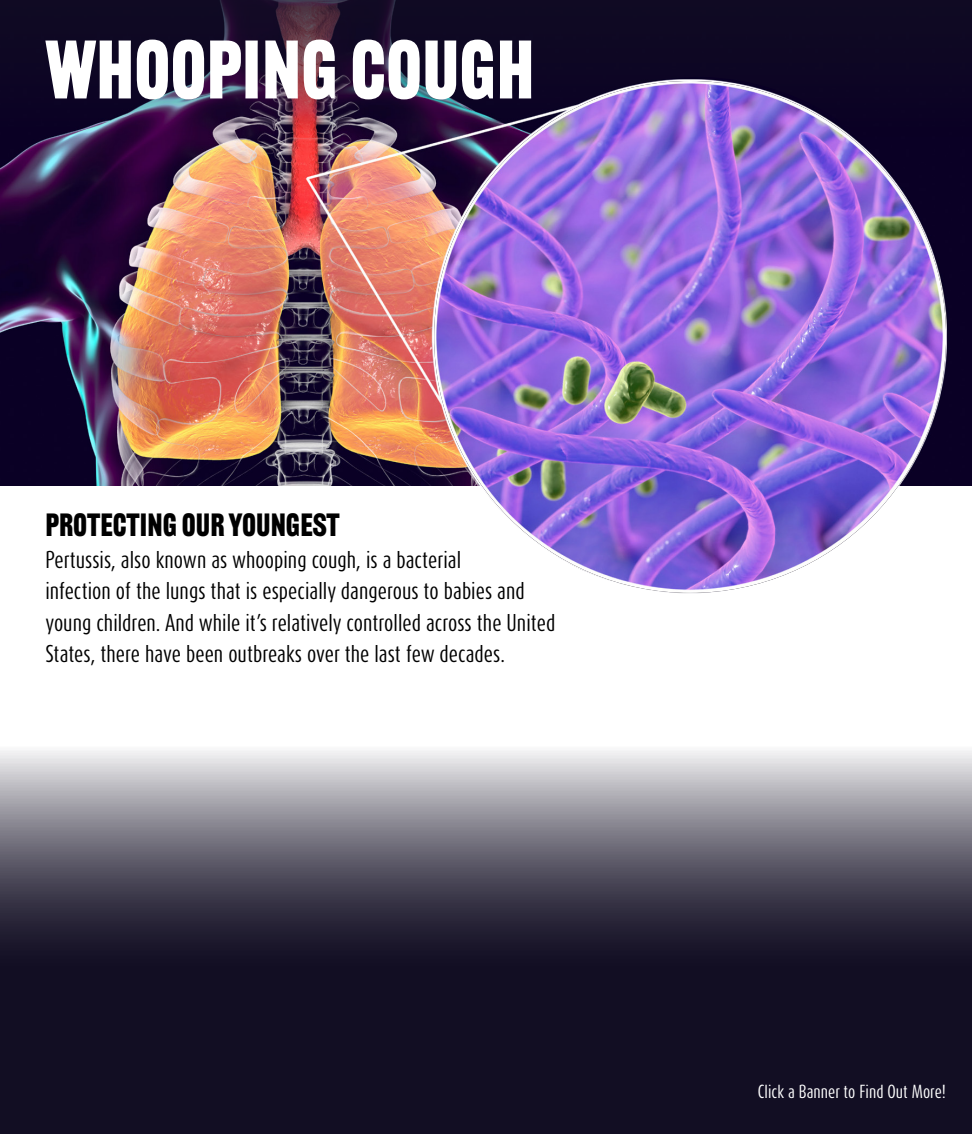
<style>
.page{position:relative;width:972px;height:1134px;background:#fff}
.page>*{position:absolute;margin:0;border:0;box-sizing:border-box;transform-origin:0 0}
.t1{font:81px "Railroad Gothic ATF";color:#fff}
.t2{font:31.5px "Railroad Gothic ATF";color:#000}
.t3{font:20.25px/31.5px "Dax Compact Pro";color:#000}
.t4{font:15.75px "Dax Compact Pro";color:#fff}
</style>
<div class="page">
<img style="left:0;top:160px;width:972px;height:326px">
<svg style="left:0;top:0;width:972px;height:160px;background:#221432"></svg>
<img style="left:434px;top:81px;width:512px;height:512px;border-radius:256px">
<svg style="left:0;top:750px;width:972px;height:384px;background:#444152"></svg>
<h1 class="t1" style="left:45px;top:22px;width:491px">WHOOPING COUGH</h1>
<h2 class="t2" style="left:45px;top:506px;width:296px">PROTECTING OUR YOUNGEST</h2>
<p class="t3" style="left:45px;top:544px;width:512px">Pertussis, also known as whooping cough, is a bacterial<br>infection of the lungs that is especially dangerous to babies and young children. And while it’s relatively controlled across the United States, there have been outbreaks over the last few decades.</p>
<p class="t4" style="left:758px;top:1082px;width:190px">Click a Banner to Find Out More!</p>
</div>
